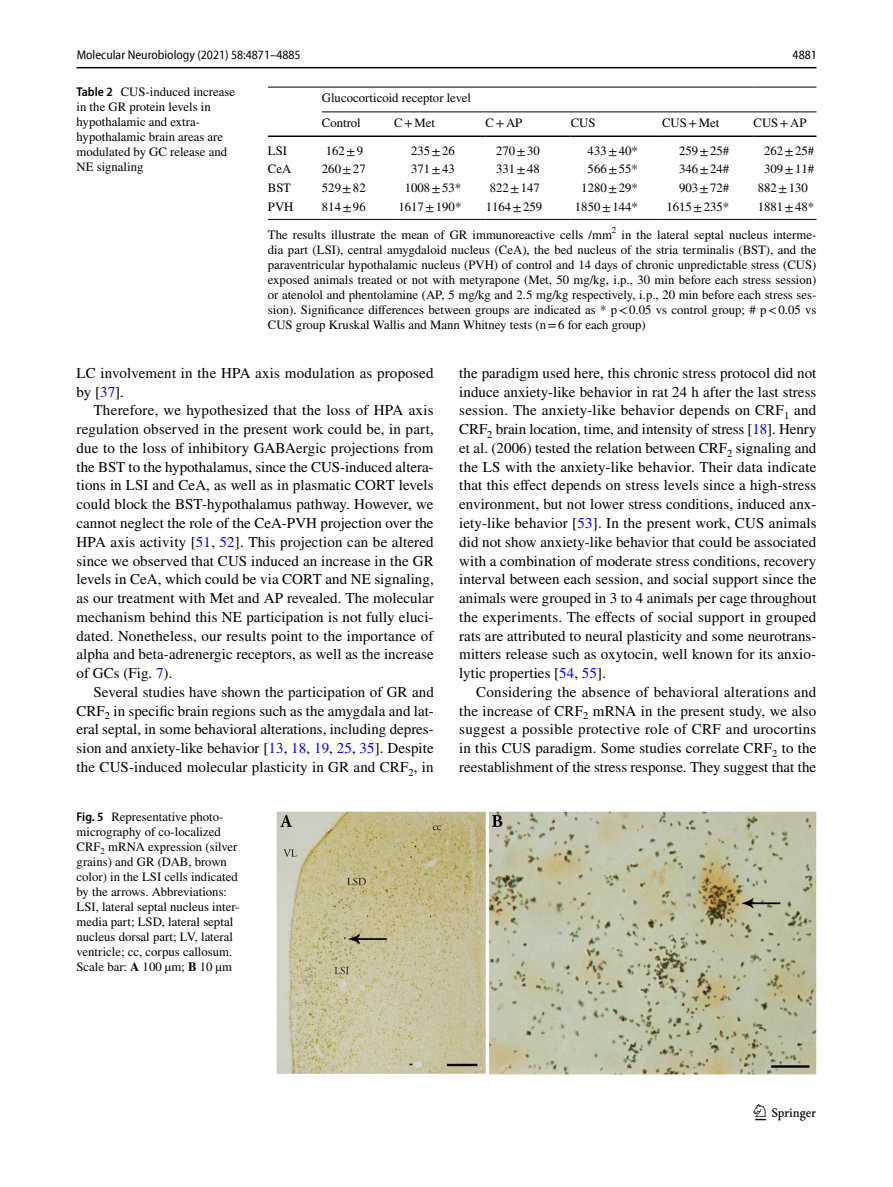
<style>
.page{position:relative;width:893px;height:1187px;background:#fff}
.page>*{position:absolute;margin:0;border:0;box-sizing:border-box;transform-origin:0 0}
.t1{font:22.5px "Springnew Regular 3";color:#000}
.t2{font:15px/18.8px "STIX";letter-spacing:.005em;color:#000;text-align:justify}
.t3{font:12.75px/15px "STIX";color:#000}
.t4{font:semi-condensed 12.75px "Myriad Pro Unic";color:#000}
.s1{font-family:"Myriad Pro";font-weight:600;font-stretch:semi-condensed}
.s2{color:#00f}
.s3{font-weight:700}
</style>
<div class="page">
<hr style="left:77px;top:67px;width:739px;height:1px;background:#000">
<hr style="left:268px;top:87px;width:54px;height:1px;background:#000">
<hr style="left:322px;top:87px;width:72px;height:1px;background:#000">
<hr style="left:394px;top:87px;width:92px;height:1px;background:#000">
<hr style="left:486px;top:87px;width:85px;height:1px;background:#000">
<hr style="left:571px;top:87px;width:91px;height:1px;background:#000">
<hr style="left:662px;top:87px;width:91px;height:1px;background:#000">
<hr style="left:753px;top:87px;width:63px;height:1px;background:#000">
<hr style="left:268px;top:135px;width:54px;height:2px;background:#000">
<hr style="left:322px;top:135px;width:72px;height:2px;background:#000">
<hr style="left:394px;top:135px;width:92px;height:2px;background:#000">
<hr style="left:486px;top:135px;width:85px;height:2px;background:#000">
<hr style="left:571px;top:135px;width:91px;height:2px;background:#000">
<hr style="left:662px;top:135px;width:91px;height:2px;background:#000">
<hr style="left:753px;top:135px;width:63px;height:2px;background:#000">
<hr style="left:268px;top:219px;width:54px;height:1px;background:#000">
<hr style="left:322px;top:219px;width:72px;height:1px;background:#000">
<hr style="left:394px;top:219px;width:92px;height:1px;background:#000">
<hr style="left:486px;top:219px;width:85px;height:1px;background:#000">
<hr style="left:571px;top:219px;width:91px;height:1px;background:#000">
<hr style="left:662px;top:219px;width:91px;height:1px;background:#000">
<hr style="left:753px;top:219px;width:63px;height:1px;background:#000">
<hr style="left:322px;top:111px;width:494px;height:1px;background:#000">
<img style="left:276px;top:811px;width:540px;height:262px">
<p class="t4" style="left:77px;top:50px;width:225px">Molecular Neurobiology (2021) 58:4871–4885</p>
<p class="t4" style="left:793px;top:50px;width:26px">4881</p>
<p class="t3" style="left:77px;top:85px;width:160px"><span class="s1">Table 2</span> CUS-induced increase in the GR protein levels in hypothalamic and extra&shy;hypothalamic brain areas are modulated by GC release and<br>NE signaling</p>
<p class="t3" style="left:322px;top:86px;width:151px;line-height:24.5px">Glucocorticoid receptor level<br>Control</p>
<p class="t3" style="left:394px;top:116px;width:42px">C+Met</p>
<p class="t3" style="left:486px;top:116px;width:38px">C+AP</p>
<p class="t3" style="left:571px;top:116px;width:26px">CUS</p>
<p class="t3" style="left:662px;top:116px;width:59px">CUS+Met</p>
<p class="t3" style="left:753px;top:116px;width:55px">CUS+AP</p>
<p class="t3" style="left:268px;top:144px;width:21px">LSI</p>
<p class="t3" style="left:326px;top:144px;width:39px">162±9</p>
<p class="t3" style="left:411px;top:144px;width:45px">235±26</p>
<p class="t3" style="left:496px;top:144px;width:45px">270±30</p>
<p class="t3" style="left:588px;top:144px;width:52px">433±40*</p>
<p class="t3" style="left:679px;top:144px;width:52px">259±25#</p>
<p class="t3" style="left:764px;top:144px;width:52px">262±25#</p>
<p class="t3" style="left:268px;top:162px;width:25px">CeA</p>
<p class="t3" style="left:322px;top:162px;width:45px">260±27</p>
<p class="t3" style="left:411px;top:162px;width:45px">371±43</p>
<p class="t3" style="left:496px;top:162px;width:45px">331±48</p>
<p class="t3" style="left:588px;top:162px;width:52px">566±55*</p>
<p class="t3" style="left:679px;top:162px;width:52px">346±24#</p>
<p class="t3" style="left:764px;top:162px;width:52px">309±11#</p>
<p class="t3" style="left:268px;top:181px;width:25px">BST</p>
<p class="t3" style="left:322px;top:181px;width:45px">529±82</p>
<p class="t3" style="left:405px;top:181px;width:58px">1008±53*</p>
<p class="t3" style="left:490px;top:181px;width:52px">822±147</p>
<p class="t3" style="left:581px;top:181px;width:58px">1280±29*</p>
<p class="t3" style="left:679px;top:181px;width:52px">903±72#</p>
<p class="t3" style="left:758px;top:181px;width:52px">882±130</p>
<p class="t3" style="left:268px;top:200px;width:27px">PVH</p>
<p class="t3" style="left:322px;top:200px;width:45px">814±96</p>
<p class="t3" style="left:398px;top:200px;width:64px">1617±190*</p>
<p class="t3" style="left:486px;top:200px;width:58px">1164±259</p>
<p class="t3" style="left:575px;top:200px;width:64px">1850±144*</p>
<p class="t3" style="left:666px;top:200px;width:64px">1615±235*</p>
<p class="t3" style="left:758px;top:200px;width:58px">1881±48*</p>
<p class="t3" style="left:268px;top:227px;width:550px;text-align:justify">The results illustrate the mean of GR immunoreactive cells /mm<sup>2</sup> in the lateral septal nucleus interme&shy;dia part (LSI), central amygdaloid nucleus (CeA), the bed nucleus of the stria terminalis (BST), and the paraventricular hypothalamic nucleus (PVH) of control and 14 days of chronic unpredictable stress (CUS) exposed animals treated or not with metyrapone (Met, 50 mg/kg, i.p., 30 min before each stress session) or atenolol and phentolamine (AP, 5 mg/kg and 2.5 mg/kg respectively, i.p., 20 min before each stress ses&shy;sion). Significance differences between groups are indicated as * p&lt;0.05 vs control group; # p&lt;0.05 vs CUS group Kruskal Wallis and Mann Whitney tests (n=6 for each group)</p>
<p class="t2" style="left:77px;top:364px;width:358px">LC involvement in the HPA axis modulation as proposed by [<span class="s2">37</span>].</p>
<p class="t2" style="left:77px;top:402px;width:359px;text-indent:17px">Therefore, we hypothesized that the loss of HPA axis regulation observed in the present work could be, in part, due to the loss of inhibitory GABAergic projections from the BST to the hypothalamus, since the CUS-induced altera&shy;tions in LSI and CeA, as well as in plasmatic CORT levels could block the BST-hypothalamus pathway. However, we cannot neglect the role of the CeA-PVH projection over the HPA axis activity [<span class="s2">51</span>, <span class="s2">52</span>]. This projection can be altered since we observed that CUS induced an increase in the GR levels in CeA, which could be via CORT and NE signaling, as our treatment with Met and AP revealed. The molecular mechanism behind this NE participation is not fully eluci&shy;dated. Nonetheless, our results point to the importance of alpha and beta-adrenergic receptors, as well as the increase of GCs (Fig. <span class="s2">7</span>).</p>
<p class="t2" style="left:77px;top:683px;width:359px;text-indent:17px">Several studies have shown the participation of GR and CRF<sub>2</sub> in specific brain regions such as the amygdala and lat&shy;eral septal, in some behavioral alterations, including depres&shy;sion and anxiety-like behavior [<span class="s2">13</span>, <span class="s2">18</span>, <span class="s2">19</span>, <span class="s2">25</span>, <span class="s2">35</span>]. Despite the CUS-induced molecular plasticity in GR and CRF<sub>2</sub>, in</p>
<p class="t3" style="left:77px;top:810px;width:164px"><span class="s1">Fig. 5</span> Representative photo&shy;micrography of co-localized<br>CRF<sub>2</sub> mRNA expression (silver grains) and GR (DAB, brown color) in the LSI cells indicated by the arrows. Abbreviations:<br>LSI, lateral septal nucleus inter&shy;media part; LSD, lateral septal nucleus dorsal part; LV, lateral ventricle; cc, corpus callosum.<br>Scale bar: <span class="s3">A</span> 100 µm; <span class="s3">B</span> 10 µm</p>
<p class="t2" style="left:459px;top:364px;width:359px">the paradigm used here, this chronic stress protocol did not induce anxiety-like behavior in rat 24 h after the last stress session. The anxiety-like behavior depends on CRF<sub>1</sub> and CRF<sub>2</sub> brain location, time, and intensity of stress [<span class="s2">18</span>]. Henry et al. (2006) tested the relation between CRF<sub>2</sub> signaling and the LS with the anxiety-like behavior. Their data indicate that this effect depends on stress levels since a high-stress environment, but not lower stress conditions, induced anx&shy;iety-like behavior [<span class="s2">53</span>]. In the present work, CUS animals did not show anxiety-like behavior that could be associated with a combination of moderate stress conditions, recovery interval between each session, and social support since the animals were grouped in 3 to 4 animals per cage throughout the experiments. The effects of social support in grouped rats are attributed to neural plasticity and some neurotrans&shy;mitters release such as oxytocin, well known for its anxio&shy;lytic properties [<span class="s2">54</span>, <span class="s2">55</span>].</p>
<p class="t2" style="left:459px;top:683px;width:359px;text-indent:17px">Considering the absence of behavioral alterations and the increase of CRF<sub>2</sub> mRNA in the present study, we also suggest a possible protective role of CRF and urocortins in this CUS paradigm. Some studies correlate CRF<sub>2</sub> to the reestablishment of the stress response. They suggest that the</p>
<h1 class="t1" style="left:755px;top:1104px;width:62px">1 3</h1>
</div>
